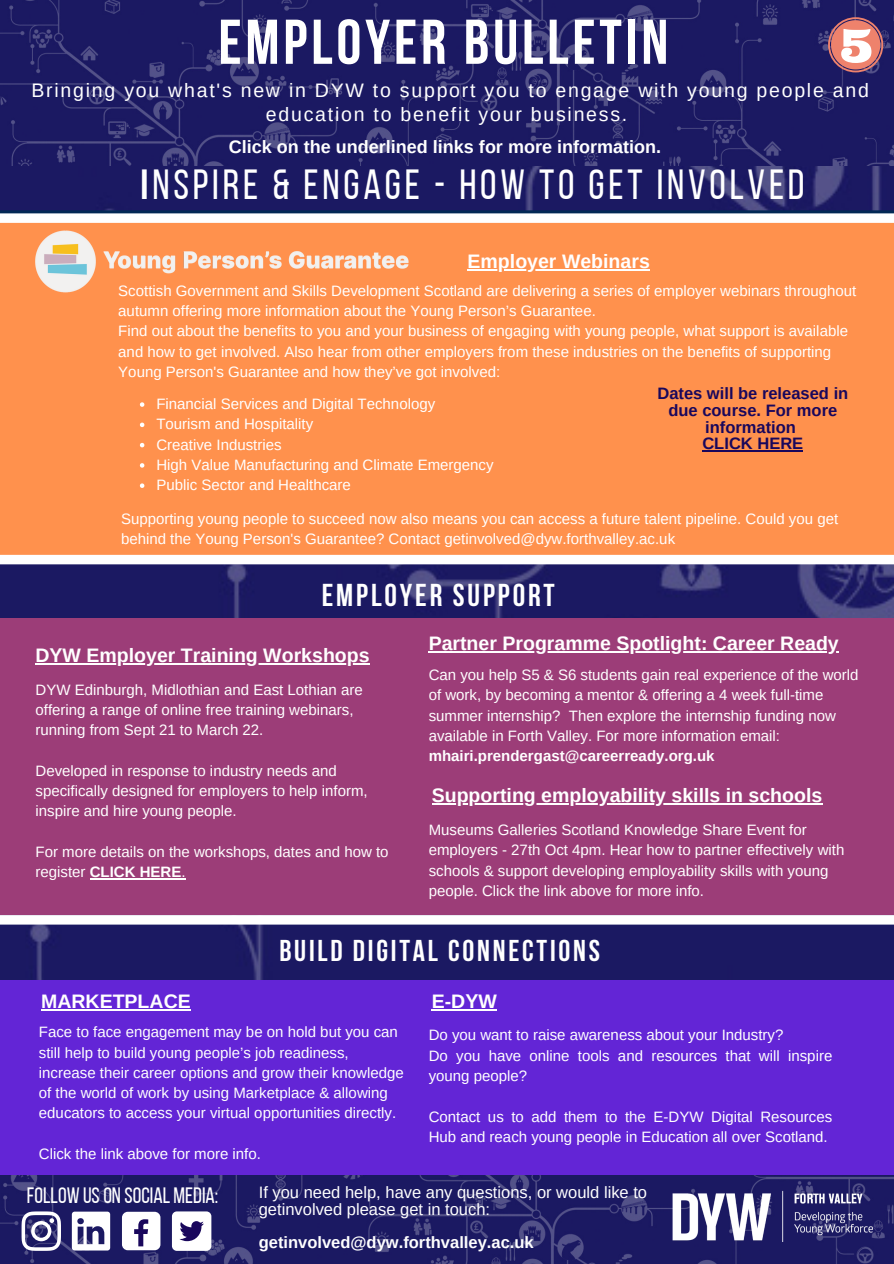
<style>
.page{position:relative;width:894px;height:1264px;background:#fff}
.page>*{position:absolute;margin:0;border:0;box-sizing:border-box;transform-origin:0 0}
.t1{font:700 63px "Bebas Neue";letter-spacing:.06em;color:#fff}
.t2{font:42px "Bebas Neue";letter-spacing:.09em;color:#fff}
.t3{font:700 31.5px "Bebas Neue";letter-spacing:.09em;color:#fff}
.t4{font:700 30px "Bebas Neue";letter-spacing:.09em;color:#fff}
.t5{font:22.2px "Bebas Neue";color:#fff}
.t6{font:700 19.5px "Arimo";color:#fff}
.t7{font:19.5px/23.7px "Arimo";letter-spacing:.09em;color:#fff;text-align:center}
.t8{font:700 18px "Arimo";color:#fff}
.t9{font:16.5px/17px "Arimo";color:#fff}
.t10{font:700 16.5px/17px "Arimo";color:#19075c;text-align:center}
.t11{font:700 16.5px "Arimo";color:#fff}
.t12{font:15px/20.2px "Arimo";color:#fff}
.s1{font-weight:700}
</style>
<div class="page">
<img style="left:0;top:165px;width:893px;height:814px">
<svg style="left:0;top:210px;width:893px;height:3px;fill:#022955"></svg>
<div style="left:0;top:218px;width:893px;height:344px;background:#ff914d"></div>
<div style="left:0;top:618px;width:893px;height:296px;background:#9c3d78"></div>
<div style="left:0;top:979px;width:893px;height:246px;background:#6325d6"></div>
<img style="left:0;top:1175px;width:893px;height:88px">
<img style="left:663px;top:1181px;width:219px;height:69px">
<img style="left:0;top:0;width:893px;height:165px">
<div style="left:0;top:555px;width:893px;height:9px;background:#fff"></div>
<svg style="left:0;top:213px;width:893px;height:10px"></svg>
<div style="left:122px;top:1211px;width:38px;height:39px;background:#fff;border-radius:6px"></div>
<svg style="left:134px;top:1219px;width:14px;height:27px"></svg>
<svg style="left:22px;top:1211px;width:39px;height:39px"></svg>
<div style="left:172px;top:1211px;width:39px;height:39px;background:#fff;border-radius:5px"></div>
<svg style="left:179px;top:1221px;width:25px;height:20px"></svg>
<svg style="left:72px;top:1211px;width:38px;height:39px"></svg>
<svg style="left:827px;top:17px;width:56px;height:55px"></svg>
<img style="left:11px;top:218px;width:427px;height:75px">
<svg style="left:0;top:915px;width:893px;height:9px"></svg>
<hr style="left:90px;top:878px;width:91px;height:1px;background:#fff">
<hr style="left:467px;top:269px;width:182px;height:1px;background:#fff">
<svg style="left:140px;top:402px;width:4px;height:5px"></svg>
<svg style="left:140px;top:422px;width:4px;height:5px"></svg>
<svg style="left:140px;top:443px;width:4px;height:4px"></svg>
<svg style="left:140px;top:463px;width:4px;height:4px"></svg>
<svg style="left:140px;top:483px;width:4px;height:5px"></svg>
<hr style="left:431px;top:1009px;width:65px;height:1px;background:#fff">
<hr style="left:41px;top:1009px;width:150px;height:1px;background:#fff">
<hr style="left:428px;top:651px;width:410px;height:1px;background:#fff">
<hr style="left:35px;top:663px;width:334px;height:1px;background:#fff">
<hr style="left:431px;top:803px;width:391px;height:1px;background:#fff">
<hr style="left:702px;top:450px;width:101px;height:1px;background:#19075c">
<p class="t1" style="left:218px;top:17px;width:451px">EMPLOYER BULLETIN</p>
<p class="t7" style="left:31px;top:78px;width:838px">Bringing you what's new in DYW to support you to engage with young people and education to benefit your business.</p>
<p class="t8" style="left:229px;top:137px;width:433px">Click on the underlined links for more information.</p>
<p class="t2" style="left:141px;top:168px;width:665px"><span class="s1">I</span>NSPIRE &amp; ENGAGE - HOW TO GET INVOLVED</p>
<p class="t6" style="left:467px;top:250px;width:184px">Employer Webinars</p>
<p class="t12" style="left:118px;top:280px;width:739px">Scottish Government and Skills Development Scotland are delivering a series of employer webinars throughout autumn offering more information about the Young Person’s Guarantee.</p>
<p class="t12" style="left:118px;top:321px;width:731px">Find out about the benefits to you and your business of engaging with young people, what support is available and how to get involved. Also hear from other employers from these industries on the benefits of supporting<br>Young Person's Guarantee and how they’ve got involved:</p>
<p class="t12" style="left:156px;top:394px;width:280px">Financial Services and Digital Technology</p>
<p class="t12" style="left:156px;top:414px;width:158px">Tourism and Hospitality</p>
<p class="t12" style="left:156px;top:434px;width:127px">Creative Industries</p>
<p class="t12" style="left:156px;top:454px;width:338px">High Value Manufacturing and Climate Emergency</p>
<p class="t12" style="left:156px;top:475px;width:196px">Public Sector and Healthcare</p>
<p class="t10" style="left:657px;top:384px;width:192px">Dates will be released in due course. For more information</p>
<p class="t10" style="left:702px;top:435px;width:102px">CLICK HERE</p>
<p class="t12" style="left:121px;top:508px;width:718px">Supporting young people to succeed now also means you can access a future talent pipeline. Could you get behind the Young Person's Guarantee? Contact getinvolved@dyw.forthvalley.ac.uk</p>
<p class="t3" style="left:322px;top:582px;width:234px">EMPLOYER SUPPORT</p>
<p class="t6" style="left:35px;top:644px;width:335px">DYW Employer Training Workshops</p>
<p class="t12" style="left:35px;top:679px;width:329px">DYW Edinburgh, Midlothian and East Lothian are offering a range of online free training webinars, running from Sept 21 to March 22.</p>
<p class="t12" style="left:35px;top:760px;width:333px">Developed in response to industry needs and specifically designed for employers to help inform, inspire and hire young people.</p>
<p class="t12" style="left:35px;top:841px;width:354px">For more details on the workshops, dates and how to register <span class="s1">CLICK HERE</span>.</p>
<p class="t6" style="left:428px;top:632px;width:411px">Partner Programme Spotlight: Career Ready</p>
<p class="t12" style="left:428px;top:664px;width:431px">Can you help S5 &amp; S6 students gain real experience of the world of work, by becoming a mentor &amp; offering a 4 week full-time summer internship? Then explore the internship funding now available in Forth Valley. For more information email: <span class="s1">mhairi.prendergast@careerready.org.uk</span></p>
<p class="t6" style="left:431px;top:784px;width:392px">Supporting employability skills in schools</p>
<p class="t12" style="left:428px;top:819px;width:417px">Museums Galleries Scotland Knowledge Share Event for employers - 27th Oct 4pm. Hear how to partner effectively with schools &amp; support developing employability skills with young people. Click the link above for more info.</p>
<p class="t4" style="left:279px;top:938px;width:322px">BUILD DIGITAL CONNECTIONS</p>
<p class="t6" style="left:41px;top:990px;width:151px">MARKETPLACE</p>
<p class="t6" style="left:431px;top:990px;width:67px">E-DYW</p>
<p class="t12" style="left:39px;top:1021px;width:366px">Face to face engagement may be on hold but you can still help to build young people’s job readiness, increase their career options and grow their knowledge of the world of work by using Marketplace &amp; allowing educators to access your virtual opportunities directly.</p>
<p class="t12" style="left:39px;top:1143px;width:223px">Click the link above for more info.</p>
<p class="t12" style="left:428px;top:1025px;width:356px">Do you want to raise awareness about your Industry?</p>
<p class="t12" style="left:428px;top:1045px;width:405px">Do you have online tools and resources that will inspire young people?</p>
<p class="t12" style="left:428px;top:1106px;width:405px">Contact us to add them to the E-DYW Digital Resources<br>Hub and reach young people in Education all over Scotland.</p>
<p class="t5" style="left:27px;top:1186px;width:193px">FOLLOW USON SOCIAL MEDIA:</p>
<p class="t9" style="left:259px;top:1183px;width:390px">If you need help, have any questions, or would like to getinvolved please get in touch:</p>
<p class="t11" style="left:259px;top:1233px;width:276px">getinvolved@dyw.forthvalley.ac.uk</p>
</div>
